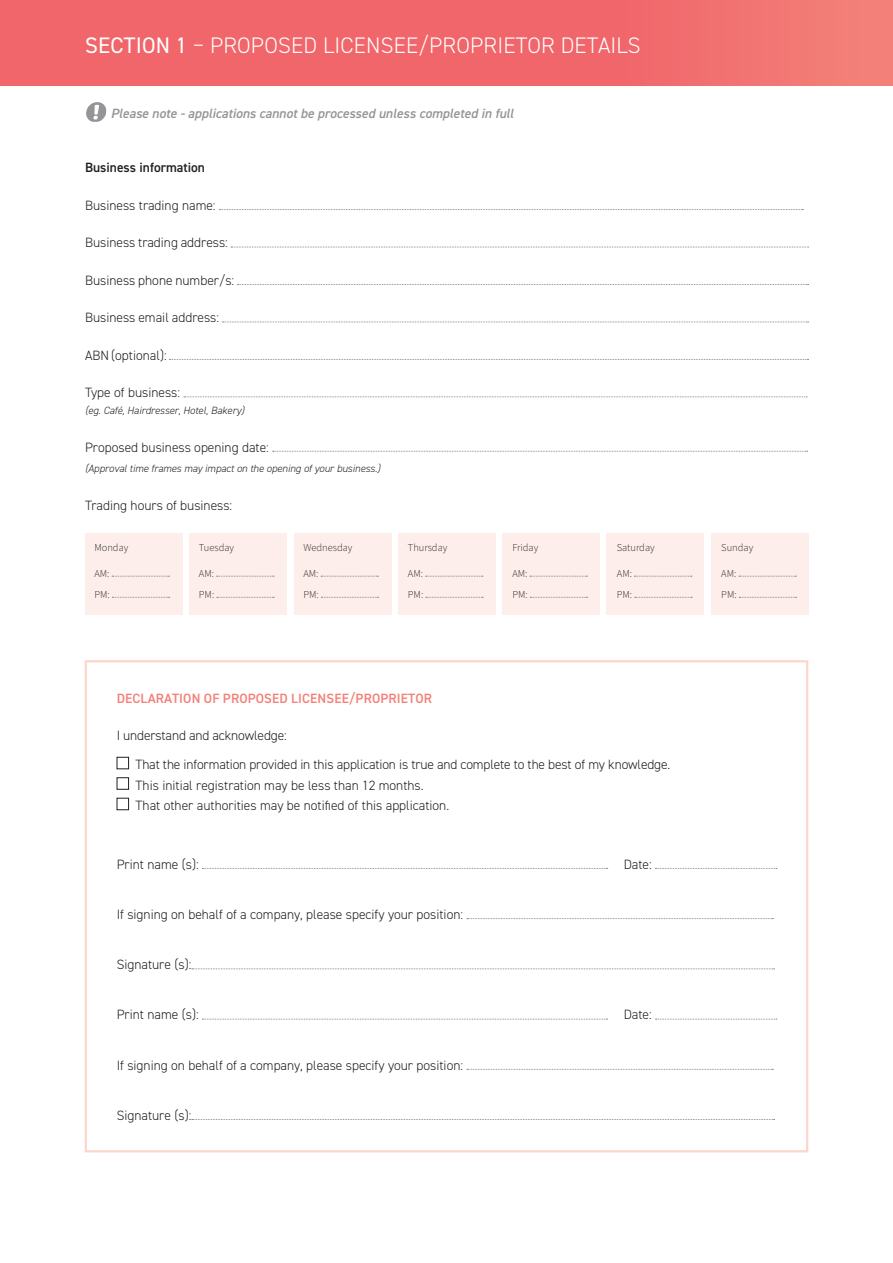
<style>
.page{position:relative;width:893px;height:1263px;background:#fff}
.page>*{position:absolute;margin:0;border:0;box-sizing:border-box;transform-origin:0 0}
.t1{font:300 22.5px "DIN2014";letter-spacing:.01em;color:#fff}
.t2{font:300 13.5px "DIN2014";color:#231f20}
.t3{font:italic 600 13.5px "DIN2014";color:#939598}
.t4{font:600 13.5px "DIN2014";letter-spacing:.01em;color:#f38179}
.t5{font:600 13.5px "DIN2014";color:#231f20}
.t6{font:300 10.5px "Source Sans Pro";color:#231f20}
.t7{font:italic 300 10.5px "DIN2014";color:#231f20}
.s1{font-weight:400}
</style>
<div class="page">
<div style="left:0;top:0;width:893px;height:85px;background:#f38179"></div>
<div style="left:0;top:0;width:859px;height:85px;background:#f1666b"></div>
<svg style="left:86px;top:102px;width:21px;height:20px"></svg>
<svg style="left:219px;top:209px;width:584px;height:1px"></svg>
<svg style="left:231px;top:247px;width:577px;height:1px"></svg>
<svg style="left:237px;top:284px;width:571px;height:1px"></svg>
<svg style="left:222px;top:322px;width:586px;height:1px"></svg>
<svg style="left:169px;top:359px;width:639px;height:1px"></svg>
<svg style="left:184px;top:396px;width:623px;height:1px"></svg>
<svg style="left:273px;top:451px;width:535px;height:1px"></svg>
<div style="left:85px;top:533px;width:98px;height:82px;background:#fdeeeb"></div>
<div style="left:189px;top:533px;width:98px;height:82px;background:#fdeeeb"></div>
<div style="left:294px;top:533px;width:97px;height:82px;background:#fdeeeb"></div>
<div style="left:398px;top:533px;width:98px;height:82px;background:#fdeeeb"></div>
<div style="left:502px;top:533px;width:98px;height:82px;background:#fdeeeb"></div>
<div style="left:606px;top:533px;width:98px;height:82px;background:#fdeeeb"></div>
<div style="left:711px;top:533px;width:98px;height:82px;background:#fdeeeb"></div>
<svg style="left:112px;top:576px;width:58px;height:1px"></svg>
<svg style="left:112px;top:597px;width:58px;height:1px"></svg>
<svg style="left:217px;top:576px;width:57px;height:1px"></svg>
<svg style="left:217px;top:597px;width:57px;height:1px"></svg>
<svg style="left:321px;top:576px;width:57px;height:1px"></svg>
<svg style="left:321px;top:597px;width:58px;height:1px"></svg>
<svg style="left:425px;top:576px;width:58px;height:1px"></svg>
<svg style="left:426px;top:597px;width:57px;height:1px"></svg>
<svg style="left:530px;top:576px;width:57px;height:1px"></svg>
<svg style="left:530px;top:597px;width:58px;height:1px"></svg>
<svg style="left:634px;top:576px;width:58px;height:1px"></svg>
<svg style="left:635px;top:597px;width:57px;height:1px"></svg>
<svg style="left:739px;top:576px;width:57px;height:1px"></svg>
<svg style="left:739px;top:597px;width:58px;height:1px"></svg>
<div style="left:117px;top:757px;width:12px;height:12px;border:1px solid #231f20"></div>
<div style="left:117px;top:777px;width:12px;height:13px;border:1px solid #231f20"></div>
<div style="left:117px;top:798px;width:12px;height:12px;border:1px solid #231f20"></div>
<svg style="left:202px;top:868px;width:406px;height:1px"></svg>
<svg style="left:655px;top:868px;width:122px;height:1px"></svg>
<svg style="left:467px;top:918px;width:306px;height:1px"></svg>
<svg style="left:192px;top:968px;width:583px;height:1px"></svg>
<svg style="left:202px;top:1019px;width:406px;height:1px"></svg>
<svg style="left:655px;top:1019px;width:122px;height:1px"></svg>
<svg style="left:467px;top:1069px;width:306px;height:1px"></svg>
<svg style="left:192px;top:1119px;width:583px;height:1px"></svg>
<div style="left:85px;top:660px;width:723px;height:492px;border:2px solid #fcd6cd"></div>
<p class="t1" style="left:85px;top:31px;width:557px"><span class="s1">SECTION 1</span> – PROPOSED LICENSEE/PROPRIETOR DETAILS</p>
<p class="t3" style="left:111px;top:104px;width:404px">Please note - applications cannot be processed unless completed in full</p>
<p class="t5" style="left:85px;top:159px;width:122px">Business information</p>
<p class="t2" style="left:85px;top:197px;width:132px">Business trading name:</p>
<p class="t2" style="left:85px;top:235px;width:144px">Business trading address:</p>
<p class="t2" style="left:85px;top:272px;width:151px">Business phone number/s:</p>
<p class="t2" style="left:85px;top:309px;width:136px">Business email address:</p>
<p class="t2" style="left:85px;top:347px;width:83px">ABN (optional):</p>
<p class="t2" style="left:85px;top:384px;width:97px">Type of business:</p>
<p class="t7" style="left:85px;top:404px;width:161px">(eg. Café, Hairdresser, Hotel, Bakery)</p>
<p class="t2" style="left:85px;top:439px;width:185px">Proposed business opening date:</p>
<p class="t7" style="left:85px;top:462px;width:297px">(Approval time frames may impact on the opening of your business.)</p>
<p class="t2" style="left:85px;top:497px;width:149px">Trading hours of business:</p>
<p class="t6" style="left:94px;top:541px;width:35px">Monday</p>
<p class="t6" style="left:94px;top:566px;width:17px">AM:</p>
<p class="t6" style="left:94px;top:587px;width:17px">PM:</p>
<p class="t6" style="left:199px;top:541px;width:37px">Tuesday</p>
<p class="t6" style="left:199px;top:566px;width:17px">AM:</p>
<p class="t6" style="left:199px;top:587px;width:17px">PM:</p>
<p class="t6" style="left:303px;top:541px;width:51px">Wednesday</p>
<p class="t6" style="left:303px;top:566px;width:17px">AM:</p>
<p class="t6" style="left:303px;top:587px;width:17px">PM:</p>
<p class="t6" style="left:408px;top:541px;width:41px">Thursday</p>
<p class="t6" style="left:408px;top:566px;width:17px">AM:</p>
<p class="t6" style="left:408px;top:587px;width:17px">PM:</p>
<p class="t6" style="left:512px;top:541px;width:27px">Friday</p>
<p class="t6" style="left:512px;top:566px;width:17px">AM:</p>
<p class="t6" style="left:512px;top:587px;width:17px">PM:</p>
<p class="t6" style="left:617px;top:541px;width:39px">Saturday</p>
<p class="t6" style="left:617px;top:566px;width:17px">AM:</p>
<p class="t6" style="left:617px;top:587px;width:17px">PM:</p>
<p class="t4" style="left:117px;top:689px;width:317px">DECLARATION OF PROPOSED LICENSEE/PROPRIETOR</p>
<p class="t2" style="left:117px;top:727px;width:172px">I understand and acknowledge:</p>
<p class="t2" style="left:135px;top:756px;width:536px">That the information provided in this application is true and complete to the best of my knowledge.</p>
<p class="t2" style="left:136px;top:777px;width:290px">This initial registration may be less than 12 months.</p>
<p class="t2" style="left:136px;top:797px;width:315px">That other authorities may be notified of this application.</p>
<p class="t2" style="left:117px;top:856px;width:84px">Print name (s):</p>
<p class="t2" style="left:624px;top:856px;width:30px">Date:</p>
<p class="t2" style="left:117px;top:906px;width:348px">If signing on behalf of a company, please specify your position:</p>
<p class="t2" style="left:117px;top:956px;width:76px">Signature (s):</p>
<p class="t2" style="left:117px;top:1006px;width:84px">Print name (s):</p>
<p class="t2" style="left:624px;top:1006px;width:30px">Date:</p>
<p class="t2" style="left:117px;top:1057px;width:348px">If signing on behalf of a company, please specify your position:</p>
<p class="t2" style="left:117px;top:1107px;width:76px">Signature (s):</p>
<p class="t6" style="left:721px;top:541px;width:33px">Sunday</p>
<p class="t6" style="left:721px;top:566px;width:17px">AM:</p>
<p class="t6" style="left:721px;top:587px;width:17px">PM:</p>
</div>
